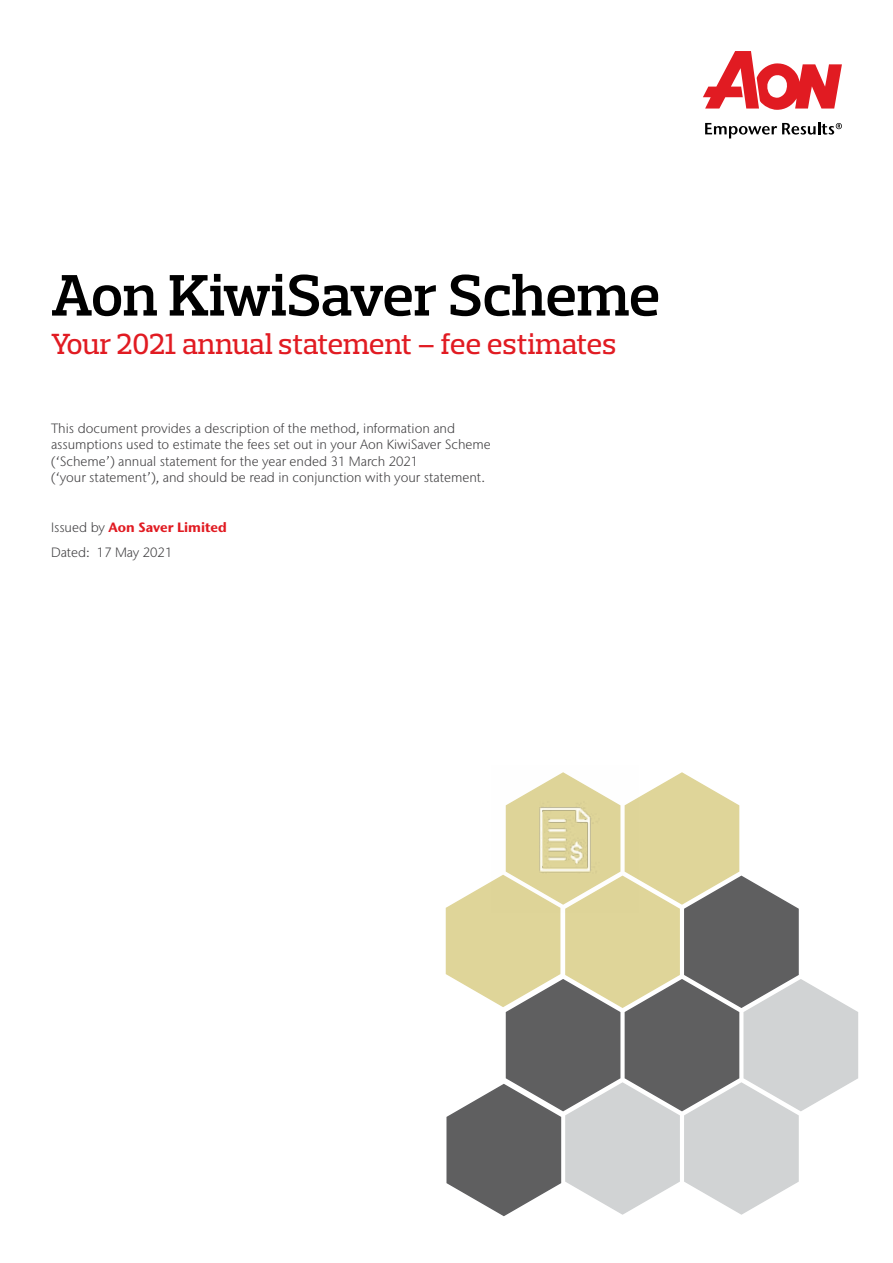
<style>
.page{position:relative;width:893px;height:1263px;background:#fff}
.page>*{position:absolute;margin:0;border:0;box-sizing:border-box;transform-origin:0 0}
.t1{font:600 59.55px "Prelo Slab";letter-spacing:-.01em;color:#000}
.t2{font:500 29.7px "Prelo Slab";color:#e11b22}
.t3{font:300 13.5px/16.5px "Stone Sans IIITC Pro";color:#414042}
.s1{font-weight:700;color:#e11b22}
</style>
<div class="page">
<svg style="left:703px;top:51px;width:139px;height:59px"></svg>
<svg style="left:705px;top:122px;width:137px;height:16px"></svg>
<svg style="left:445px;top:772px;width:413px;height:445px"></svg>
<img style="left:492px;top:772px;width:146px;height:140px">
<h1 class="t1" style="left:51px;top:259px;width:611px">Aon KiwiSaver Scheme</h1>
<h2 class="t2" style="left:51px;top:326px;width:567px">Your 2021 annual statement – fee estimates</h2>
<p class="t3" style="left:51px;top:419px;width:441px">This document provides a description of the method, information and assumptions used to estimate the fees set out in your Aon KiwiSaver Scheme (‘Scheme’) annual statement for the year ended 31 March 2021<br>(‘your statement’), and should be read in conjunction with your statement.</p>
<p class="t3" style="left:51px;top:515px;width:177px;line-height:25px">Issued by <span class="s1">Aon Saver Limited<br></span>Dated: 17 May 2021</p>
</div>
